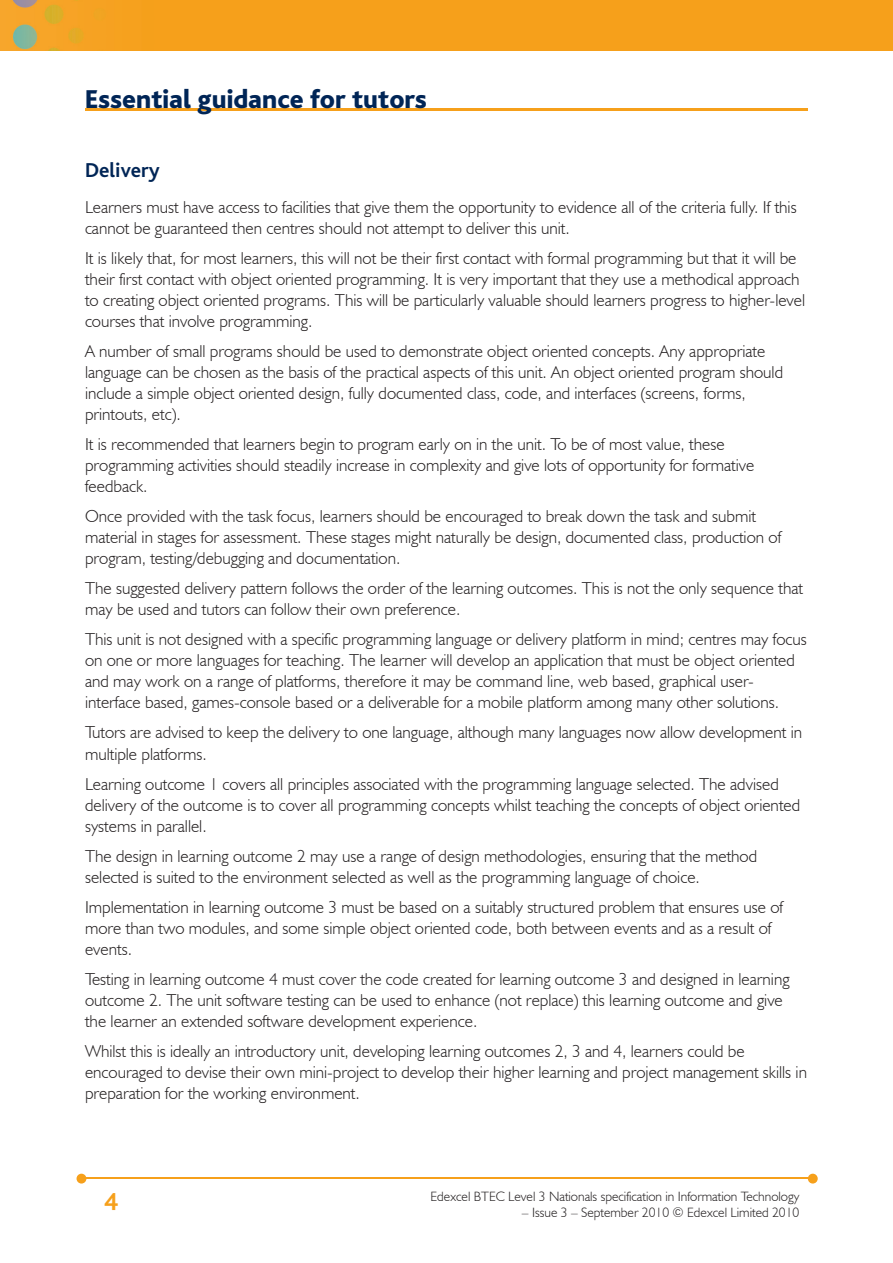
<style>
.page{position:relative;width:893px;height:1263px;background:#fff}
.page>*{position:absolute;margin:0;border:0;box-sizing:border-box;transform-origin:0 0}
.t1{font:800 27px "Bliss";color:#002556}
.t2{font:700 25.5px "Bliss";color:#f6a01b}
.t3{font:700 21px "Bliss";color:#002556}
.t4{font:300 17.25px/21px "Humanist 521 BT";color:#231f20}
.t5{font:300 13.5px "Humanist 521 BT";color:#231f20}
</style>
<div class="page">
<img style="left:0;top:0;width:893px;height:51px">
<hr style="left:82px;top:1178px;width:728px;height:1px;background:#f6a01b">
<svg style="left:808px;top:1174px;width:10px;height:9px"></svg>
<svg style="left:77px;top:1174px;width:9px;height:9px"></svg>
<hr style="left:85px;top:108px;width:723px;height:2px;background:#f6a01b">
<h1 class="t1" style="left:85px;top:85px;width:344px">Essential guidance for tutors</h1>
<p class="t3" style="left:85px;top:160px;width:76px">Delivery</p>
<p class="t4" style="left:85px;top:197px;width:713px">Learners must have access to facilities that give them the opportunity to evidence all of the criteria fully. If this cannot be guaranteed then centres should not attempt to deliver this unit.</p>
<p class="t4" style="left:85px;top:248px;width:722px">It is likely that, for most learners, this will not be their first contact with formal programming but that it will be their first contact with object oriented programming. It is very important that they use a methodical approach to creating object oriented programs. This will be particularly valuable should learners progress to higher-level courses that involve programming.</p>
<p class="t4" style="left:85px;top:341px;width:700px">A number of small programs should be used to demonstrate object oriented concepts. Any appropriate language can be chosen as the basis of the practical aspects of this unit. An object oriented program should include a simple object oriented design, fully documented class, code, and interfaces (screens, forms, printouts, etc).</p>
<p class="t4" style="left:85px;top:434px;width:671px">It is recommended that learners begin to program early on in the unit. To be of most value, these programming activities should steadily increase in complexity and give lots of opportunity for formative feedback.</p>
<p class="t4" style="left:85px;top:506px;width:698px">Once provided with the task focus, learners should be encouraged to break down the task and submit material in stages for assessment. These stages might naturally be design, documented class, production of program, testing/debugging and documentation.</p>
<p class="t4" style="left:85px;top:578px;width:719px">The suggested delivery pattern follows the order of the learning outcomes. This is not the only sequence that may be used and tutors can follow their own preference.</p>
<p class="t4" style="left:85px;top:629px;width:723px">This unit is not designed with a specific programming language or delivery platform in mind; centres may focus on one or more languages for teaching. The learner will develop an application that must be object oriented and may work on a range of platforms, therefore it may be command line, web based, graphical user&shy;interface based, games-console based or a deliverable for a mobile platform among many other solutions.</p>
<p class="t4" style="left:85px;top:722px;width:719px">Tutors are advised to keep the delivery to one language, although many languages now allow development in multiple platforms.</p>
<p class="t4" style="left:85px;top:773px;width:717px">Learning outcome 1 covers all principles associated with the programming language selected. The advised delivery of the outcome is to cover all programming concepts whilst teaching the concepts of object oriented systems in parallel.</p>
<p class="t4" style="left:85px;top:845px;width:674px">The design in learning outcome 2 may use a range of design methodologies, ensuring that the method selected is suited to the environment selected as well as the programming language of choice.</p>
<p class="t4" style="left:85px;top:896px;width:700px">Implementation in learning outcome 3 must be based on a suitably structured problem that ensures use of more than two modules, and some simple object oriented code, both between events and as a result of events.</p>
<p class="t4" style="left:85px;top:968px;width:706px">Testing in learning outcome 4 must cover the code created for learning outcome 3 and designed in learning outcome 2. The unit software testing can be used to enhance (not replace) this learning outcome and give the learner an extended software development experience.</p>
<p class="t4" style="left:85px;top:1040px;width:723px">Whilst this is ideally an introductory unit, developing learning outcomes 2, 3 and 4, learners could be encouraged to devise their own mini-project to develop their higher learning and project management skills in preparation for the working environment.</p>
<h2 class="t2" style="left:104px;top:1189px;width:15px">4</h2>
<p class="t5" style="left:431px;top:1188px;width:370px">Edexcel BTEC Level 3 Nationals specification in Information Technology</p>
<p class="t5" style="left:522px;top:1204px;width:279px">– Issue 3 – September 2010 © Edexcel Limited 2010</p>
</div>
